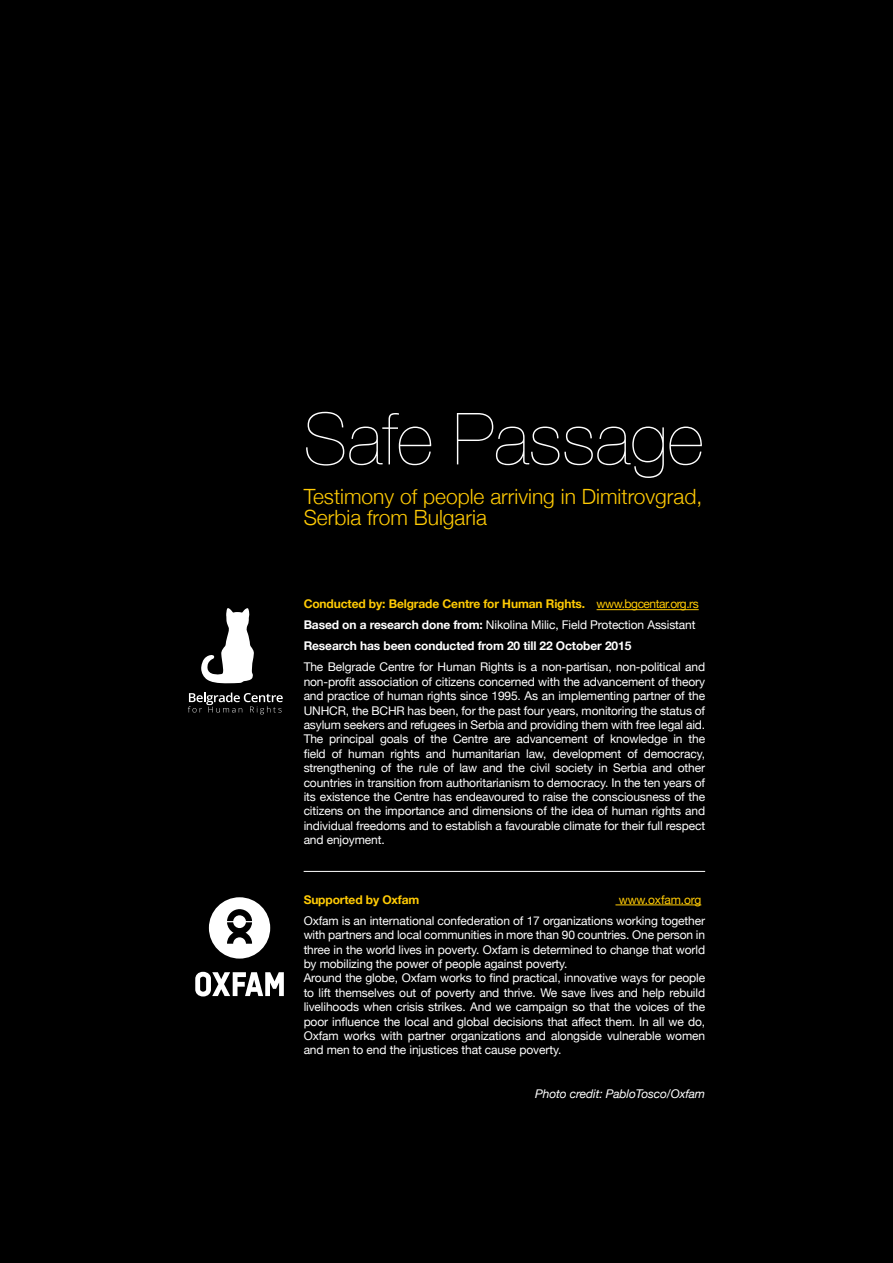
<style>
.page{position:relative;width:893px;height:1263px;background:#000}
.page>*{position:absolute;margin:0;border:0;box-sizing:border-box;transform-origin:0 0}
.t1{font:200 72px "Helvetica Neue";color:#fff}
.t2{font:300 21px/21px "Helvetica Neue";color:#ffcb05}
.t3{font:12px/14.4px "Helvetica Neue";letter-spacing:-.01em;color:#fff;text-align:justify}
.t4{font:700 12px/21px "Helvetica Neue";letter-spacing:-.01em;color:#fff}
.t5{font:italic 12px "Helvetica Neue";letter-spacing:-.01em;color:#fff}
.t6{font:700 12px "Helvetica Neue";letter-spacing:-.01em;color:#ffcb05}
.t7{font:12px "Helvetica Neue";letter-spacing:-.01em;color:#ffcb05}
.s1{color:#ffcb05}
.s2{font-weight:400;color:#ffcb05}
.s3{font-weight:400}
</style>
<div class="page">
<svg style="left:201px;top:608px;width:53px;height:75px"></svg>
<svg style="left:188px;top:692px;width:95px;height:22px"></svg>
<hr style="left:597px;top:609px;width:102px;height:1px;background:#ffcb05">
<hr style="left:615px;top:904px;width:86px;height:1px;background:#ffcb05">
<svg style="left:209px;top:897px;width:61px;height:61px"></svg>
<svg style="left:195px;top:972px;width:89px;height:24px"></svg>
<hr style="left:304px;top:871px;width:401px;height:1px;background:#fff">
<h1 class="t1" style="left:304px;top:383px;width:401px">Safe Passage</h1>
<h2 class="t2" style="left:304px;top:485px;width:400px">Testimony of people arriving in Dimitrovgrad,<br>Serbia from Bulgaria</h2>
<p class="t4" style="left:304px;top:594px;width:397px"><span class="s1">Conducted by: Belgrade Centre for Human Rights.</span> <span class="s2">www.bgcentar.org.rs<br></span>Based on a research done from: <span class="s3">Nikolina Milic, Field Protection Assistant<br></span>Research has been conducted from 20 till 22 October 2015</p>
<p class="t3" style="left:304px;top:661px;width:403px">The Belgrade Centre for Human Rights is a non-partisan, non-political and non-profit association of citizens concerned with the advancement of theory and practice of human rights since 1995. As an implementing partner of the UNHCR, the BCHR has been, for the past four years, monitoring the status of asylum seekers and refugees in Serbia and providing them with free legal aid.<br>The principal goals of the Centre are advancement of knowledge in the field of human rights and humanitarian law, development of democracy, strengthening of the rule of law and the civil society in Serbia and other countries in transition from authoritarianism to democracy. In the ten years of its existence the Centre has endeavoured to raise the consciousness of the citizens on the importance and dimensions of the idea of human rights and individual freedoms and to establish a favourable climate for their full respect and enjoyment.</p>
<p class="t6" style="left:304px;top:890px;width:117px">Supported by Oxfam</p>
<p class="t7" style="left:619px;top:891px;width:84px">www.oxfam.org</p>
<p class="t3" style="left:304px;top:914px;width:403px;text-align:left">Oxfam is an international confederation of 17 organizations working together with partners and local communities in more than 90 countries. One person in three in the world lives in poverty. Oxfam is determined to change that world by mobilizing the power of people against poverty.<br>Around the globe, Oxfam works to find practical, innovative ways for people to lift themselves out of poverty and thrive. We save lives and help rebuild livelihoods when crisis strikes. And we campaign so that the voices of the poor influence the local and global decisions that affect them. In all we do, Oxfam works with partner organizations and alongside vulnerable women and men to end the injustices that cause poverty.</p>
<p class="t5" style="left:535px;top:1084px;width:171px">Photo credit: PabloTosco/Oxfam</p>
</div>
